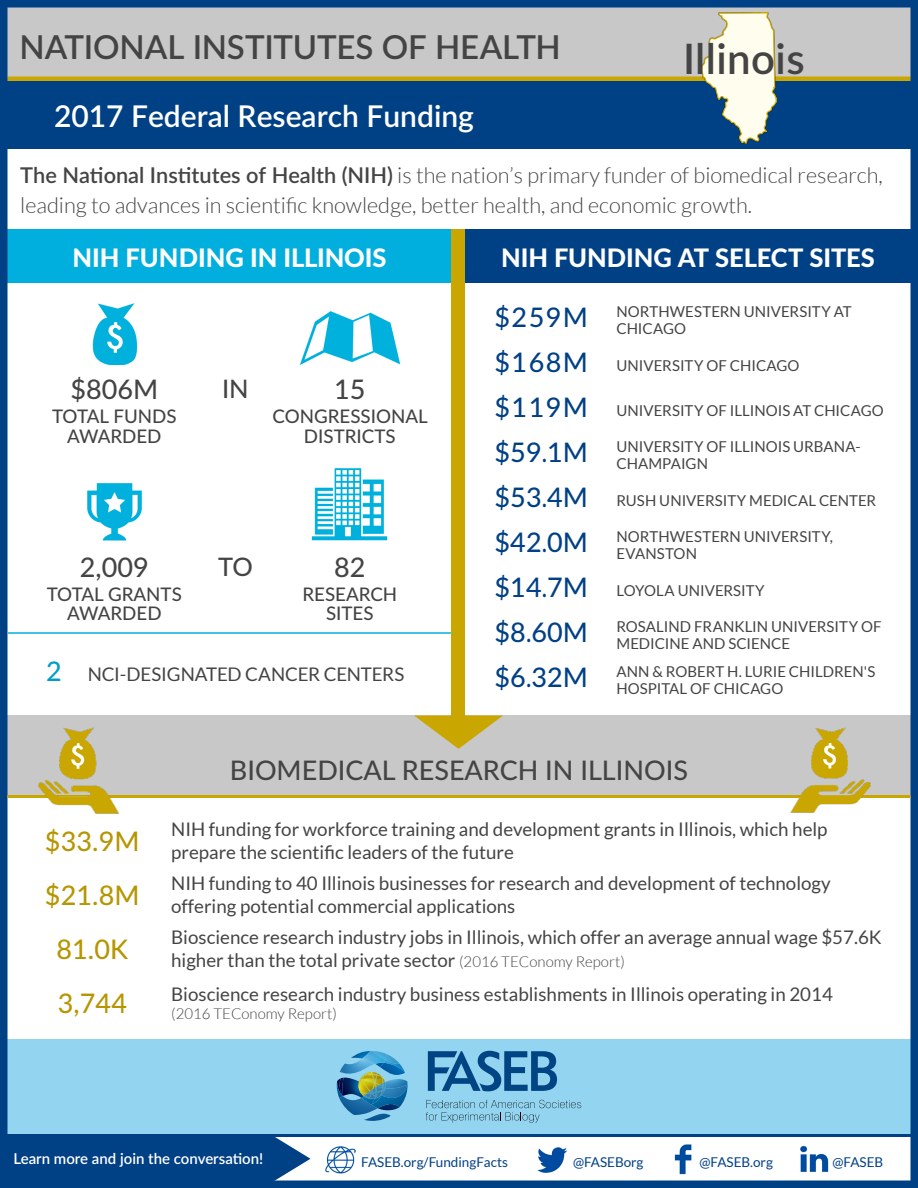
<style>
.page{position:relative;width:918px;height:1188px;background:#fff}
.page>*{position:absolute;margin:0;border:0;box-sizing:border-box;transform-origin:0 0}
.t1{font:600 42px "Lato";letter-spacing:.01em;color:#444}
.t2{font:600 33px "Lato";letter-spacing:-.005em;color:#444}
.t3{font:600 30px "Lato";color:#fff}
.t4{font:500 27px "Lato";color:#444}
.t5{font:500 27px "Lato";letter-spacing:.005em;color:#b69600}
.t6{font:800 25.5px "Lato";letter-spacing:-.005em;color:#fff}
.t7{font:500 25.5px "Lato";color:#444}
.t8{font:300 21.75px/30px "Lato";color:#444}
.t9{font:18.75px/22.5px "Lato";color:#444}
.t10{font:500 18.75px/19.5px "Lato";color:#444;text-align:center}
.t11{font:15px/16.5px "Lato";color:#444}
.t12{font:600 15px "Lato";color:#fff}
.t13{font:300 15px "Lato";color:#444}
.t14{font:13.5px "Lato";color:#004085}
.s1{font-weight:600}
.s2{font-weight:500;font-size:27px;color:#009ec7}
.s3{font-weight:500;font-size:27px;color:#004085}
.s4{font-weight:300;font-size:15px}
</style>
<div class="page">
<div style="left:0;top:1040px;width:918px;height:94px;background:#93d5f0"></div>
<svg style="left:426px;top:1100px;width:155px;height:23px"></svg>
<svg style="left:428px;top:1051px;width:129px;height:40px"></svg>
<svg style="left:337px;top:1051px;width:71px;height:70px"></svg>
<div style="left:0;top:0;width:918px;height:140px;background:#c8c8c8"></div>
<div style="left:8px;top:76px;width:902px;height:5px;background:#c9a700"></div>
<div style="left:0;top:81px;width:918px;height:67px;background:#004085"></div>
<div style="left:465px;top:230px;width:446px;height:54px;background:#004085"></div>
<div style="left:0;top:716px;width:918px;height:80px;background:#c8c8c8"></div>
<div style="left:8px;top:230px;width:444px;height:54px;background:#00afdd"></div>
<svg style="left:415px;top:716px;width:88px;height:33px"></svg>
<img style="left:325px;top:1146px;width:30px;height:28px">
<img style="left:537px;top:1147px;width:31px;height:26px">
<img style="left:674px;top:1144px;width:18px;height:30px">
<img style="left:800px;top:1145px;width:29px;height:27px">
<div style="left:0;top:0;width:918px;height:8px;background:#004085"></div>
<div style="left:0;top:0;width:8px;height:1188px;background:#004085"></div>
<div style="left:910px;top:0;width:8px;height:1188px;background:#004085"></div>
<div style="left:0;top:1180px;width:918px;height:8px;background:#004085"></div>
<div style="left:452px;top:230px;width:13px;height:493px;background:#c9a700"></div>
<hr style="left:8px;top:632px;width:443px;height:2px;background:#00afdd">
<hr style="left:8px;top:795px;width:902px;height:3px;background:#c9a700">
<img style="left:38px;top:727px;width:81px;height:87px">
<img style="left:790px;top:727px;width:81px;height:86px">
<img style="left:92px;top:303px;width:46px;height:61px">
<img style="left:300px;top:311px;width:101px;height:53px">
<img style="left:87px;top:483px;width:55px;height:58px">
<img style="left:311px;top:468px;width:77px;height:73px">
<div style="left:7px;top:1134px;width:263px;height:48px;background:#004085"></div>
<svg style="left:270px;top:1137px;width:40px;height:44px"></svg>
<hr style="left:6px;top:1134px;width:912px;height:3px;background:#004085">
<img style="left:701px;top:13px;width:75px;height:130px">
<h2 class="t2" style="left:19px;top:23px;width:543px">NATIONAL INSTITUTES OF HEALTH</h2>
<h3 class="t3" style="left:54px;top:94px;width:421px">2017 Federal Research Funding</h3>
<h1 class="t1" style="left:683px;top:28px;width:123px">Illinois</h1>
<p class="t8" style="left:20px;top:160px;width:864px"><span class="s1">The National Institutes of Health (NIH)</span> is the nation’s primary funder of biomedical research, leading to advances in scientific knowledge, better health, and economic growth.</p>
<h3 class="t6" style="left:72px;top:239px;width:316px">NIH FUNDING IN ILLINOIS</h3>
<h3 class="t4" style="left:70px;top:369px;width:89px">$806M</h3>
<h3 class="t7" style="left:222px;top:370px;width:28px">IN</h3>
<h3 class="t4" style="left:334px;top:369px;width:33px">15</h3>
<p class="t10" style="left:52px;top:406px;width:126px">TOTAL FUNDS<br>AWARDED</p>
<p class="t10" style="left:272px;top:406px;width:157px">CONGRESSIONAL<br>DISTRICTS</p>
<h3 class="t4" style="left:80px;top:548px;width:70px">2,009</h3>
<h3 class="t7" style="left:218px;top:549px;width:36px">TO</h3>
<h3 class="t4" style="left:334px;top:548px;width:33px">82</h3>
<p class="t10" style="left:47px;top:583px;width:137px">TOTAL GRANTS<br>AWARDED</p>
<p class="t10" style="left:302px;top:583px;width:96px">RESEARCH<br>SITES</p>
<p class="t9" style="left:46px;top:663px;width:360px"><span class="s2">2</span> NCI-DESIGNATED CANCER CENTERS</p>
<h3 class="t6" style="left:501px;top:239px;width:375px">NIH FUNDING AT SELECT SITES</h3>
<p class="t11" style="left:616px;top:304px;width:237px;text-indent:-122px"><span class="s3">$259M</span> NORTHWESTERN UNIVERSITY AT<br>CHICAGO</p>
<p class="t11" style="left:495px;top:357px;width:307px"><span class="s3">$168M</span> UNIVERSITY OF CHICAGO</p>
<p class="t11" style="left:495px;top:402px;width:391px"><span class="s3">$119M</span> UNIVERSITY OF ILLINOIS AT CHICAGO</p>
<p class="t11" style="left:616px;top:439px;width:246px;text-indent:-122px"><span class="s3">$59.1M</span> UNIVERSITY OF ILLINOIS URBANA-<br>CHAMPAIGN</p>
<p class="t11" style="left:495px;top:492px;width:383px"><span class="s3">$53.4M</span> RUSH UNIVERSITY MEDICAL CENTER</p>
<p class="t11" style="left:616px;top:529px;width:218px;text-indent:-122px"><span class="s3">$42.0M</span> NORTHWESTERN UNIVERSITY,<br>EVANSTON</p>
<p class="t11" style="left:495px;top:582px;width:272px"><span class="s3">$14.7M</span> LOYOLA UNIVERSITY</p>
<p class="t11" style="left:616px;top:619px;width:267px;text-indent:-122px"><span class="s3">$8.60M</span> ROSALIND FRANKLIN UNIVERSITY OF<br>MEDICINE AND SCIENCE</p>
<p class="t11" style="left:616px;top:664px;width:261px;text-indent:-122px"><span class="s3">$6.32M</span> ANN &amp; ROBERT H. LURIE CHILDREN'S<br>HOSPITAL OF CHICAGO</p>
<h3 class="t4" style="left:230px;top:751px;width:460px">BIOMEDICAL RESEARCH IN ILLINOIS</h3>
<h3 class="t5" style="left:45px;top:822px;width:96px">$33.9M</h3>
<p class="t9" style="left:171px;top:818px;width:658px">NIH funding for workforce training and development grants in Illinois, which help prepare the scientific leaders of the future</p>
<h3 class="t5" style="left:45px;top:876px;width:96px">$21.8M</h3>
<p class="t9" style="left:171px;top:872px;width:661px">NIH funding to 40 Illinois businesses for research and development of technology offering potential commercial applications</p>
<h3 class="t5" style="left:56px;top:930px;width:73px">81.0K</h3>
<p class="t9" style="left:171px;top:926px;width:712px">Bioscience research industry jobs in Illinois, which offer an average annual wage $57.6K higher than the total private sector <span class="s4">(2016 TEConomy Report)</span></p>
<h3 class="t5" style="left:58px;top:984px;width:71px">3,744</h3>
<p class="t9" style="left:171px;top:982px;width:663px">Bioscience research industry business establishments in Illinois operating in 2014</p>
<p class="t13" style="left:171px;top:1005px;width:167px">(2016 TEConomy Report)</p>
<p class="t12" style="left:14px;top:1148px;width:251px">Learn more and join the conversation!</p>
<p class="t14" style="left:361px;top:1155px;width:148px">FASEB.org/FundingFacts</p>
<p class="t14" style="left:573px;top:1155px;width:72px">@FASEBorg</p>
<p class="t14" style="left:700px;top:1155px;width:75px">@FASEB.org</p>
<p class="t14" style="left:833px;top:1155px;width:52px">@FASEB</p>
</div>
